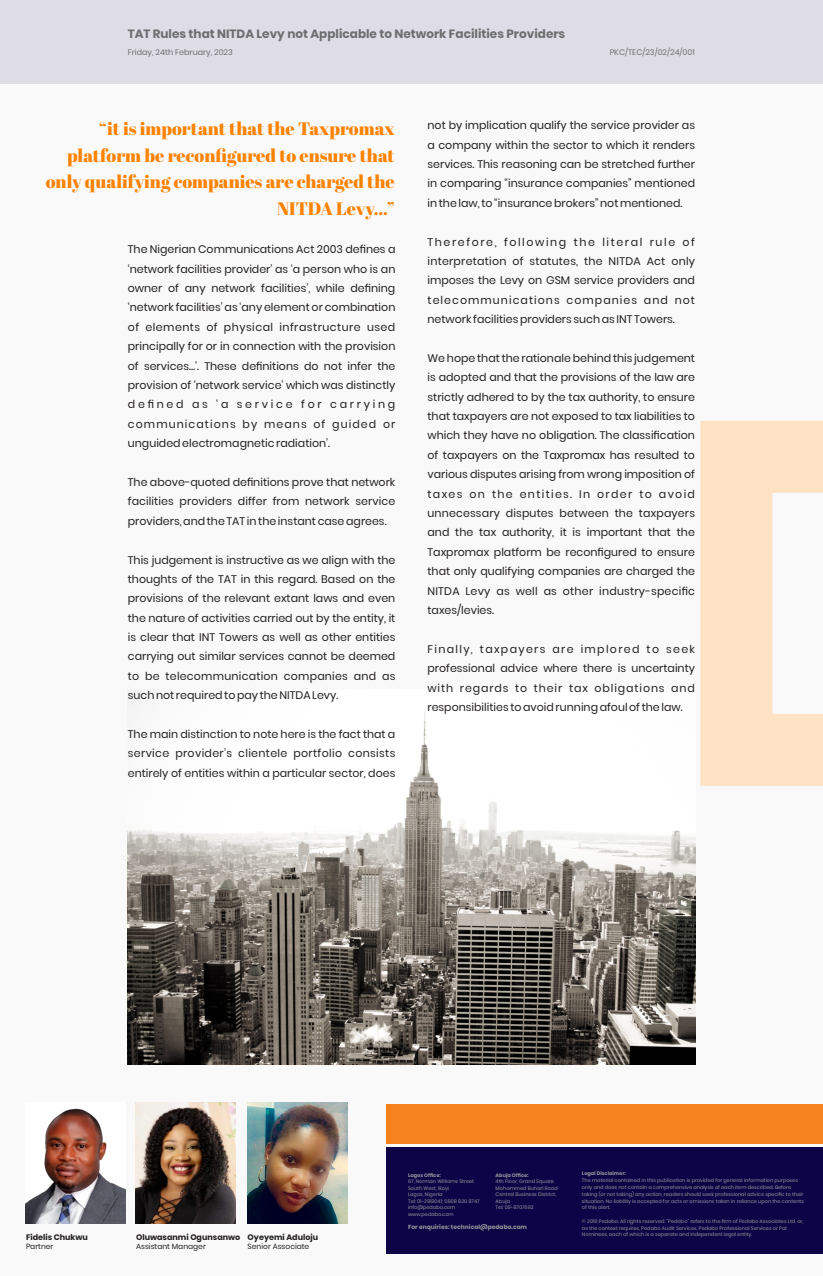
<style>
.page{position:relative;width:823px;height:1276px;background:#fff}
.page>*{position:absolute;margin:0;border:0;box-sizing:border-box;transform-origin:0 0}
.t1{font:18px/26.4px "Abril Fatface";color:#ff8200;text-align:right}
.t2{font:700 12px "Poppins";color:#6d6e70}
.t3{font:11px/19.4px "Poppins";color:#231f20;text-align:justify}
.t4{font:700 8px "Poppins";color:#231f20}
.t5{font:8px "Poppins";color:#6d6e70}
.t6{font:7.5px "Poppins";color:#231f20}
.t7{font:700 6px "Poppins";color:#939598}
.t8{font:5px/6.4px "Poppins";color:#939598}
.t9{font:700 5px "Poppins";color:#939598}
</style>
<div class="page">
<div style="left:0;top:0;width:822px;height:1276px;background:#f9f9fa"></div>
<div style="left:0;top:0;width:822px;height:84px;background:#dedde6"></div>
<svg style="left:700px;top:421px;width:122px;height:365px"></svg>
<div style="left:386px;top:1147px;width:436px;height:106px;background:#0d0447"></div>
<div style="left:386px;top:1104px;width:436px;height:39px;background:#f5821f"></div>
<img style="left:26px;top:1108px;width:100px;height:115px">
<img style="left:136px;top:1103px;width:100px;height:120px">
<img style="left:247px;top:1103px;width:100px;height:120px">
<img style="left:127px;top:712px;width:568px;height:352px">
<p class="t2" style="left:128px;top:25px;width:439px">TAT Rules that NITDA Levy not Applicable to Network Facilities Providers</p>
<p class="t5" style="left:128px;top:46px;width:106px">Friday, 24th February, 2023</p>
<p class="t5" style="left:609px;top:46px;width:86px">PKC/TEC/23/02/24/001</p>
<h1 class="t1" style="left:46px;top:115px;width:350px">“it is important that the Taxpromax platform be reconfigured to ensure that only qualifying companies are charged the NITDA Levy...”</h1>
<p class="t3" style="left:128px;top:240px;width:269px">The Nigerian Communications Act 2003 defines a ‘network facilities provider’ as ‘a person who is an owner of any network facilities’, while defining ‘network facilities’ as ‘any element or combination of elements of physical infrastructure used principally for or in connection with the provision of services…’. These definitions do not infer the provision of ‘network service’ which was distinctly defined as ‘a service for carrying communications by means of guided or unguided electromagnetic radiation’.</p>
<p class="t3" style="left:128px;top:472px;width:269px">The above-quoted definitions prove that network facilities providers differ from network service providers, and the TAT in the instant case agrees.</p>
<p class="t3" style="left:128px;top:550px;width:269px">This judgement is instructive as we align with the thoughts of the TAT in this regard. Based on the provisions of the relevant extant laws and even the nature of activities carried out by the entity, it is clear that INT Towers as well as other entities carrying out similar services cannot be deemed to be telecommunication companies and as such not required to pay the NITDA Levy.</p>
<p class="t3" style="left:128px;top:724px;width:269px">The main distinction to note here is the fact that a service provider’s clientele portfolio consists entirely of entities within a particular sector, does</p>
<p class="t3" style="left:427px;top:116px;width:269px">not by implication qualify the service provider as a company within the sector to which it renders services. This reasoning can be stretched further in comparing “insurance companies” mentioned in the law, to “insurance brokers” not mentioned.</p>
<p class="t3" style="left:427px;top:232px;width:269px">Therefore, following the literal rule of interpretation of statutes, the NITDA Act only imposes the Levy on GSM service providers and telecommunications companies and not network facilities providers such as INT Towers.</p>
<p class="t3" style="left:427px;top:348px;width:269px">We hope that the rationale behind this judgement is adopted and that the provisions of the law are strictly adhered to by the tax authority, to ensure that taxpayers are not exposed to tax liabilities to which they have no obligation. The classification of taxpayers on the Taxpromax has resulted to various disputes arising from wrong imposition of taxes on the entities. In order to avoid unnecessary disputes between the taxpayers and the tax authority, it is important that the Taxpromax platform be reconfigured to ensure that only qualifying companies are charged the NITDA Levy as well as other industry-specific taxes/levies.</p>
<p class="t3" style="left:427px;top:639px;width:269px">Finally, taxpayers are implored to seek professional advice where there is uncertainty with regards to their tax obligations and responsibilities to avoid running afoul of the law.</p>
<p class="t4" style="left:26px;top:1231px;width:63px">Fidelis Chukwu</p>
<p class="t4" style="left:136px;top:1231px;width:106px">Oluwasanmi Ogunsanwo</p>
<p class="t6" style="left:136px;top:1241px;width:71px">Assistant Manager</p>
<p class="t4" style="left:247px;top:1231px;width:72px">Oyeyemi Aduloju</p>
<p class="t6" style="left:247px;top:1241px;width:63px">Senior Associate</p>
<p class="t6" style="left:26px;top:1241px;width:29px">Partner</p>
<p class="t9" style="left:495px;top:1171px;width:34px">Abuja Office:</p>
<p class="t8" style="left:495px;top:1178px;width:64px">4th Floor, Grand Square<br>Mohammed Buhari Road<br>Central Business District,<br>Abuja<br>Tel: 09-8707692</p>
<p class="t9" style="left:408px;top:1171px;width:34px">Lagos Office:</p>
<p class="t8" style="left:408px;top:1178px;width:73px">67, Norman Williams Street<br>South West, Ikoyi<br>Lagos, Nigeria<br>Tel: 01-2919041; 0808 820 8747 info@pedabo.com www.pedabo.com</p>
<p class="t7" style="left:408px;top:1223px;width:120px">For enquiries: technical@pedabo.com</p>
<p class="t9" style="left:581px;top:1170px;width:45px">Legal Disclaimer:</p>
<p class="t8" style="left:581px;top:1177px;width:223px;line-height:6.8px">The material contained in this publication is provided for general information purposes only and does not contain a comprehensive analysis of each item described. Before taking (or not taking) any action, readers should seek professional advice specific to their situation. No liability is accepted for acts or omissions taken in reliance upon the contents of this alert.</p>
<p class="t8" style="left:581px;top:1217px;width:223px;line-height:6.8px">© 2019 Pedabo. All rights reserved. “Pedabo” refers to the firm of Pedabo Associates Ltd. or, as the context requires, Pedabo Audit Services, Pedabo Professional Services or Pal<br>Nominees, each of which is a separate and independent legal entity.</p>
</div>
